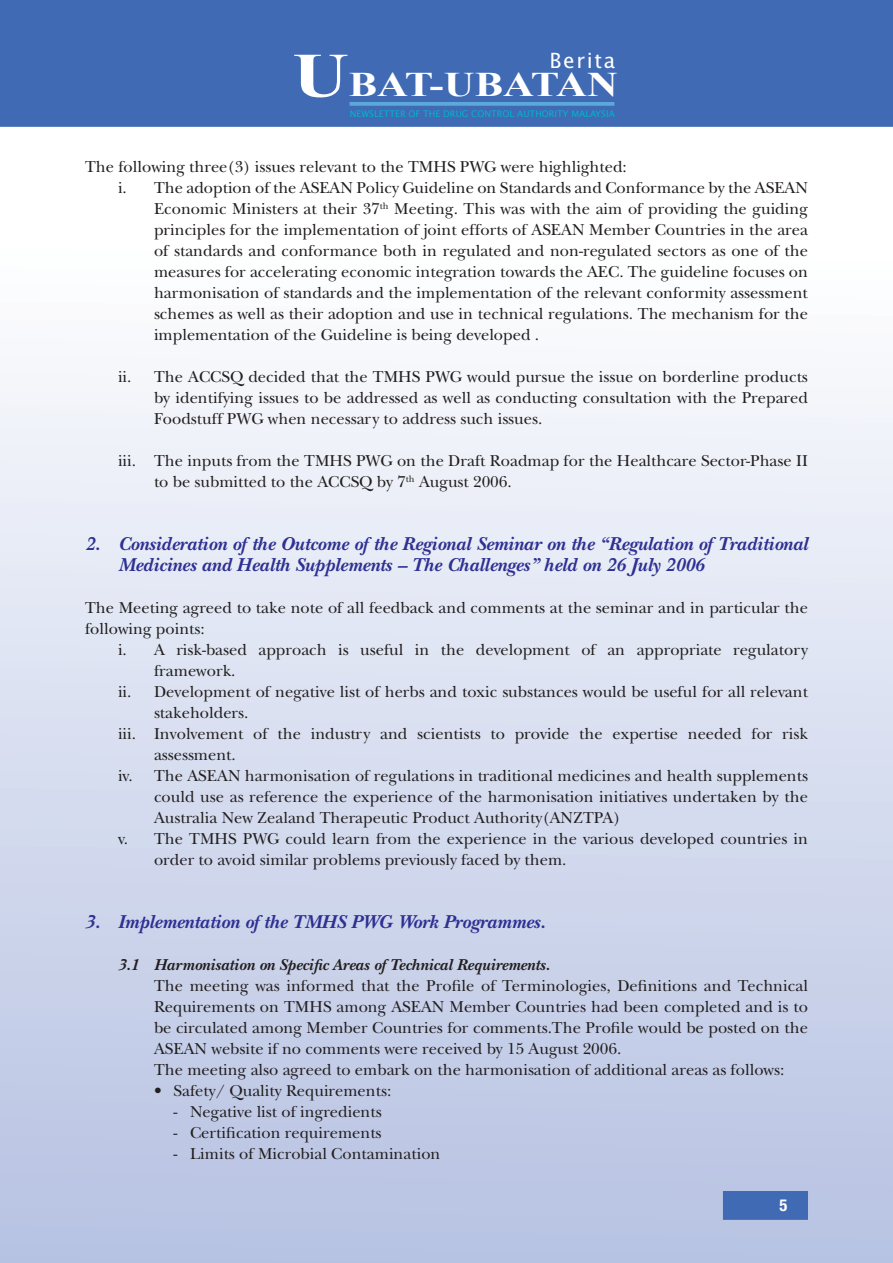
<style>
.page{position:relative;width:893px;height:1263px;background:#fff}
.page>*{position:absolute;margin:0;border:0;box-sizing:border-box;transform-origin:0 0}
.t1{font:700 34.5px "Times New Roman";color:#fff;scale:1.24 1}
.t2{font:21px "Lucida Sans";letter-spacing:.075em;color:#fff}
.t3{font:italic 700 19.5px/21px "New Baskerville";color:#2e3092}
.t4{font:16.5px/21px "New Baskerville";color:#231f20}
.t5{font:italic 700 16.5px "New Baskerville";color:#231f20}
.t6{font:700 condensed 16.5px "Helvetica Neue";color:#fff}
.t7{font:9px "Lucida Sans";color:#00b7ce}
.s1{font-size:63px}
</style>
<div class="page">
<div style="left:0;top:120px;width:893px;height:1143px;background:linear-gradient(to bottom,#fff,#b6c2e2)"></div>
<div style="left:724px;top:1192px;width:83px;height:27px;background:#406ab4"></div>
<div style="left:723px;top:1191px;width:85px;height:29px;border:2px solid #406ab4"></div>
<div style="left:0;top:0;width:893px;height:127px;background:#406ab4"></div>
<svg style="left:349px;top:102px;width:265px;height:4px"></svg>
<p class="t2" style="left:553px;top:51px;width:14px">B</p>
<p class="t2" style="left:592px;top:51px;width:21px">ta</p>
<p class="t2" style="left:550px;top:52px;width:67px">Berita</p>
<h1 class="t1" style="left:292px;top:66px;width:264px"><span class="s1">U</span>BAT-UBATAN</h1>
<p class="t7" style="left:350px;top:110px;width:266px">NEWSLETTER OF THE DRUG CONTROL AUTHORITY MALAYSIA</p>
<p class="t4" style="left:85px;top:158px;width:543px">The following three(3) issues relevant to the TMHS PWG were highlighted:</p>
<p class="t4" style="left:118px;top:179px;width:691px">i. The adoption of the ASEAN Policy Guideline on Standards and Conformance by the ASEAN</p>
<p class="t4" style="left:154px;top:200px;width:655px">Economic Ministers at their 37<sup>th</sup> Meeting. This was with the aim of providing the guiding</p>
<p class="t4" style="left:154px;top:221px;width:655px">principles for the implementation of joint efforts of ASEAN Member Countries in the area</p>
<p class="t4" style="left:154px;top:242px;width:655px">of standards and conformance both in regulated and non-regulated sectors as one of the</p>
<p class="t4" style="left:154px;top:263px;width:655px">measures for accelerating economic integration towards the AEC. The guideline focuses on</p>
<p class="t4" style="left:154px;top:284px;width:655px">harmonisation of standards and the implementation of the relevant conformity assessment</p>
<p class="t4" style="left:154px;top:305px;width:655px">schemes as well as their adoption and use in technical regulations. The mechanism for the</p>
<p class="t4" style="left:154px;top:326px;width:387px">implementation of the Guideline is being developed .</p>
<p class="t4" style="left:154px;top:368px;width:655px;text-align:justify;text-indent:-36px">ii. The ACCSQ decided that the TMHS PWG would pursue the issue on borderline products by identifying issues to be addressed as well as conducting consultation with the Prepared Foodstuff PWG when necessary to address such issues.</p>
<p class="t4" style="left:154px;top:452px;width:655px;text-indent:-36px">iii. The inputs from the TMHS PWG on the Draft Roadmap for the Healthcare Sector-Phase II to be submitted to the ACCSQ by 7<sup>th</sup> August 2006.</p>
<p class="t3" style="left:118px;top:536px;width:691px;text-indent:-33px">2. Consideration of the Outcome of the Regional Seminar on the “Regulation of Traditional<br>Medicines and Health Supplements – The Challenges” held on 26 July 2006</p>
<p class="t4" style="left:85px;top:599px;width:724px">The Meeting agreed to take note of all feedback and comments at the seminar and in particular the following points:</p>
<p class="t4" style="left:118px;top:641px;width:691px">i. A risk-based approach is useful in the development of an appropriate regulatory</p>
<p class="t4" style="left:154px;top:662px;width:83px">framework.</p>
<p class="t4" style="left:118px;top:683px;width:691px">ii. Development of negative list of herbs and toxic substances would be useful for all relevant</p>
<p class="t4" style="left:154px;top:704px;width:96px">stakeholders.</p>
<p class="t4" style="left:118px;top:725px;width:691px">iii. Involvement of the industry and scientists to provide the expertise needed for risk</p>
<p class="t4" style="left:154px;top:746px;width:83px">assessment.</p>
<p class="t4" style="left:118px;top:767px;width:691px">iv. The ASEAN harmonisation of regulations in traditional medicines and health supplements</p>
<p class="t4" style="left:154px;top:788px;width:655px">could use as reference the experience of the harmonisation initiatives undertaken by the</p>
<p class="t4" style="left:154px;top:809px;width:468px">Australia New Zealand Therapeutic Product Authority(ANZTPA)</p>
<p class="t4" style="left:118px;top:830px;width:691px">v. The TMHS PWG could learn from the experience in the various developed countries in</p>
<p class="t4" style="left:154px;top:851px;width:414px">order to avoid similar problems previously faced by them.</p>
<p class="t3" style="left:85px;top:914px;width:462px">3. Implementation of the TMHS PWG Work Programmes.</p>
<p class="t5" style="left:118px;top:959px;width:433px">3.1 Harmonisation on Specific Areas of Technical Requirements.</p>
<p class="t4" style="left:154px;top:977px;width:655px">The meeting was informed that the Profile of Terminologies, Definitions and Technical Requirements on TMHS among ASEAN Member Countries had been completed and is to be circulated among Member Countries for comments.The Profile would be posted on the ASEAN website if no comments were received by 15 August 2006.<br>The meeting also agreed to embark on the harmonisation of additional areas as follows:</p>
<p class="t4" style="left:154px;top:1082px;width:239px">• Safety/ Quality Requirements:</p>
<p class="t4" style="left:173px;top:1103px;width:210px">- Negative list of ingredients</p>
<p class="t4" style="left:173px;top:1124px;width:209px">- Certification requirements</p>
<p class="t4" style="left:173px;top:1145px;width:268px">- Limits of Microbial Contamination</p>
<p class="t6" style="left:779px;top:1199px;width:9px">5</p>
</div>
